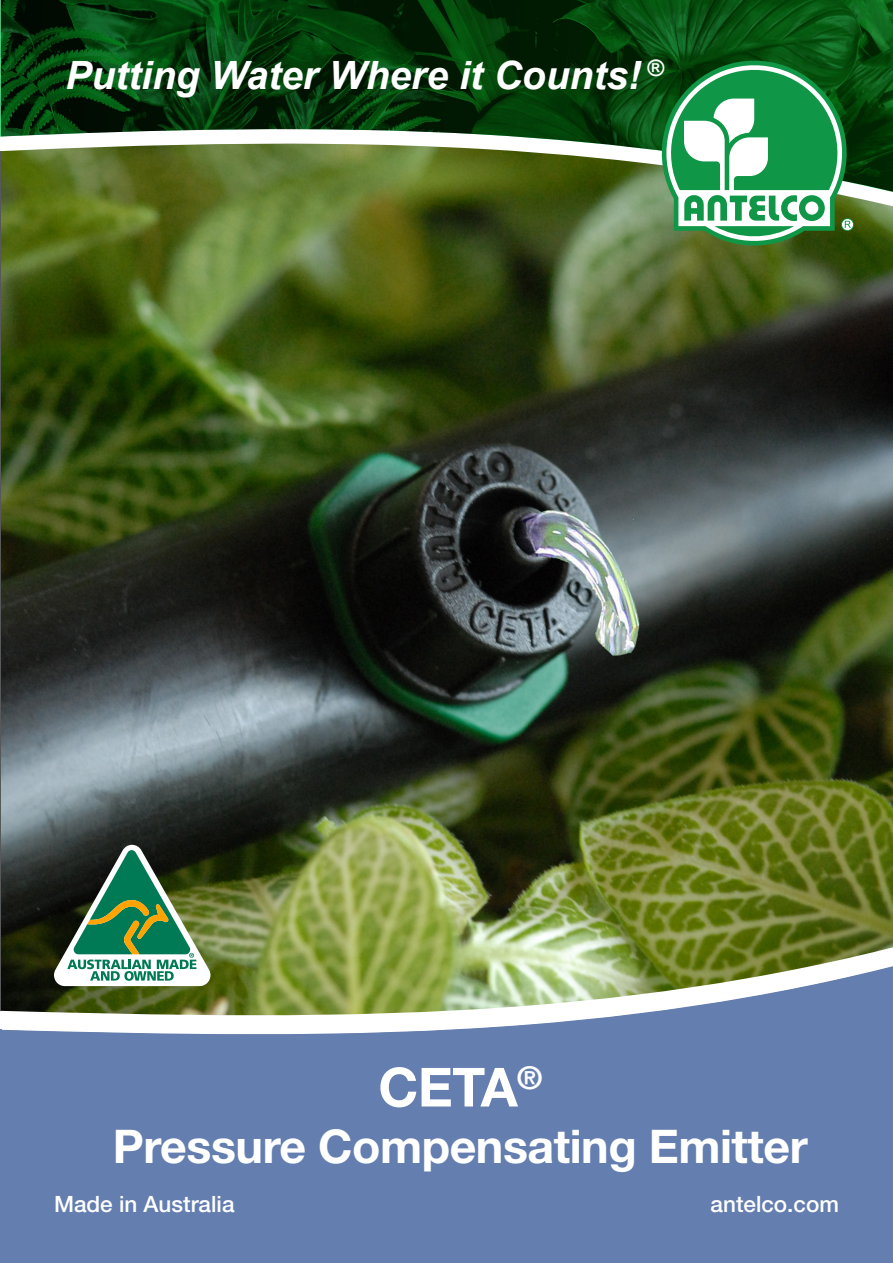
<style>
.page{position:relative;width:893px;height:1263px;background:#fff}
.page>*{position:absolute;margin:0;border:0;box-sizing:border-box;transform-origin:0 0}
.t1{font:700 54px "Helvetica Neue LT Std";color:#fff}
.t2{font:700 46.5px "Helvetica Neue LT Std";letter-spacing:-.01em;color:#fff}
.t3{font:italic 700 39px "Arial";color:#fff}
.t4{font:500 22.5px "Helvetica Neue LT Std";color:#fff}
</style>
<div class="page">
<img style="left:1px;top:259px;width:892px;height:667px">
<svg style="left:1px;top:247px;width:892px;height:12px;background:#556928"></svg>
<img style="left:2px;top:926px;width:891px;height:21px">
<svg style="left:2px;top:947px;width:891px;height:316px;background:#7188a5"></svg>
<svg style="left:1px;top:0;width:892px;height:247px;background:#315923"></svg>
<svg style="left:662px;top:61px;width:192px;height:185px"></svg>
<hr style="left:0;top:34px;width:1px;height:1142px;background:#57585a">
<svg style="left:0;top:0;width:1px;height:151px"></svg>
<svg style="left:0;top:926px;width:2px;height:337px"></svg>
<svg style="left:54px;top:845px;width:156px;height:141px"></svg>
<p class="t3" style="left:65px;top:49px;width:599px">Putting Water Where it Counts! <sup>®</sup></p>
<p class="t1" style="left:378px;top:1054px;width:166px">CETA<sup>®</sup></p>
<p class="t2" style="left:113px;top:1118px;width:696px">Pressure Compensating Emitter</p>
<p class="t4" style="left:54px;top:1191px;width:182px">Made in Australia</p>
<p class="t4" style="left:711px;top:1190px;width:130px">antelco.com</p>
</div>
